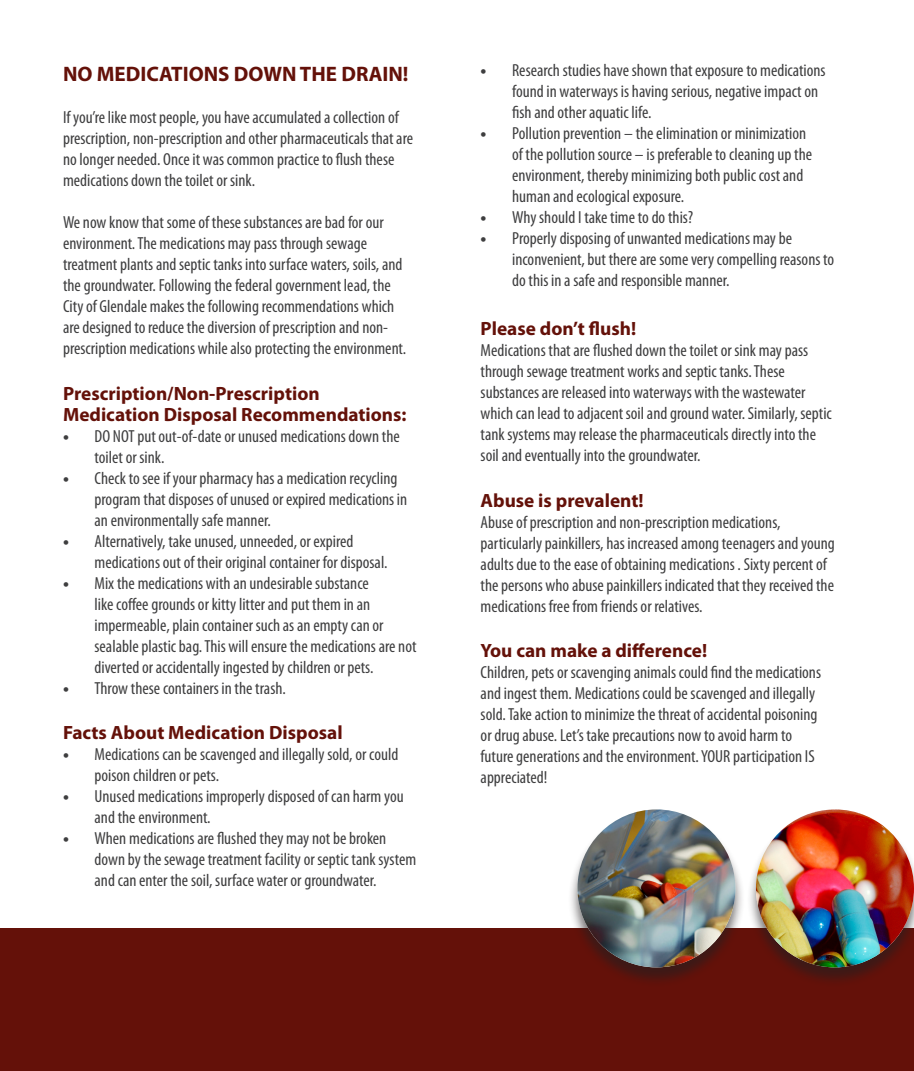
<style>
.page{position:relative;width:914px;height:1071px;background:#fff}
.page>*{position:absolute;margin:0;border:0;box-sizing:border-box;transform-origin:0 0}
.Head_2{font:700 21px "Myriad Pro";color:#641109}
.Body{font:700 19.25px/21px "Myriad Pro";color:#641109}
.Body-2{font:condensed 17.5px/21px "Myriad Pro";color:#3e3e3f}
.s1{font-weight:700;font-stretch:normal}
</style>
<div class="page">
<div style="left:0;top:928px;width:914px;height:143px;background:#641109"></div>
<div style="left:746px;top:810px;width:168px;height:185px;background:#231f20;opacity:.6"></div>
<img style="left:756px;top:809px;width:158px;height:158px;border-radius:79px">
<div style="left:568px;top:810px;width:184px;height:185px;background:#231f20;opacity:.6"></div>
<img style="left:577px;top:809px;width:158px;height:158px;border-radius:79px">
<p class="Head_2" style="left:63px;top:61px;width:347px">NO MEDICATIONS DOWN THE DRAIN!</p>
<p class="Body-2" style="left:63px;top:107px;width:351px">If you’re like most people, you have accumulated a collection of prescription, non-prescription and other pharmaceuticals that are no longer needed. Once it was common practice to flush these medications down the toilet or sink.</p>
<p class="Body-2" style="left:63px;top:212px;width:345px">We now know that some of these substances are bad for our environment. The medications may pass through sewage treatment plants and septic tanks into surface waters, soils, and the groundwater. Following the federal government lead, the City of Glendale makes the following recommendations which are designed to reduce the diversion of prescription and non&shy;prescription medications while also protecting the environment.</p>
<p class="Body" style="left:63px;top:382px;width:345px">Prescription/Non-Prescription<br>Medication Disposal Recommendations:</p>
<p class="Body-2" style="left:94px;top:425px;width:307px;text-indent:-32px"><span class="s1">•</span> DO NOT put out-of-date or unused medications down the toilet or sink.</p>
<p class="Body-2" style="left:94px;top:467px;width:314px;text-indent:-32px"><span class="s1">•</span> Check to see if your pharmacy has a medication recycling program that disposes of unused or expired medications in an environmentally safe manner.</p>
<p class="Body-2" style="left:94px;top:530px;width:294px;text-indent:-32px"><span class="s1">•</span> Alternatively, take unused, unneeded, or expired medications out of their original container for disposal.</p>
<p class="Body-2" style="left:94px;top:572px;width:323px;text-indent:-32px"><span class="s1">•</span> Mix the medications with an undesirable substance<br>like coffee grounds or kitty litter and put them in an impermeable, plain container such as an empty can or sealable plastic bag. This will ensure the medications are not diverted or accidentally ingested by children or pets.</p>
<p class="Body-2" style="left:63px;top:677px;width:224px"><span class="s1">•</span> Throw these containers in the trash.</p>
<p class="Body" style="left:63px;top:722px;width:281px">Facts About Medication Disposal</p>
<p class="Body-2" style="left:94px;top:744px;width:305px;text-indent:-32px"><span class="s1">•</span> Medications can be scavenged and illegally sold, or could poison children or pets.</p>
<p class="Body-2" style="left:94px;top:786px;width:311px;text-indent:-32px"><span class="s1">•</span> Unused medications improperly disposed of can harm you and the environment.</p>
<p class="Body-2" style="left:94px;top:828px;width:323px;text-indent:-32px"><span class="s1">•</span> When medications are flushed they may not be broken down by the sewage treatment facility or septic tank system and can enter the soil, surface water or groundwater.</p>
<p class="Body-2" style="left:512px;top:60px;width:315px;text-indent:-32px"><span class="s1">•</span> Research studies have shown that exposure to medications found in waterways is having serious, negative impact on fish and other aquatic life.</p>
<p class="Body-2" style="left:512px;top:123px;width:301px;text-indent:-32px"><span class="s1">•</span> Pollution prevention – the elimination or minimization of the pollution source – is preferable to cleaning up the environment, thereby minimizing both public cost and human and ecological exposure.</p>
<p class="Body-2" style="left:480px;top:207px;width:214px"><span class="s1">•</span> Why should I take time to do this?</p>
<p class="Body-2" style="left:512px;top:228px;width:323px;text-indent:-32px"><span class="s1">•</span> Properly disposing of unwanted medications may be inconvenient, but there are some very compelling reasons to do this in a safe and responsible manner.</p>
<p class="Body" style="left:480px;top:318px;width:157px">Please don’t flush!</p>
<p class="Body-2" style="left:480px;top:340px;width:353px">Medications that are flushed down the toilet or sink may pass through sewage treatment works and septic tanks. These substances are released into waterways with the wastewater which can lead to adjacent soil and ground water. Similarly, septic tank systems may release the pharmaceuticals directly into the soil and eventually into the groundwater.</p>
<p class="Body" style="left:480px;top:489px;width:164px">Abuse is prevalent!</p>
<p class="Body-2" style="left:480px;top:511px;width:355px">Abuse of prescription and non-prescription medications, particularly painkillers, has increased among teenagers and young adults due to the ease of obtaining medications . Sixty percent of the persons who abuse painkillers indicated that they received the medications free from friends or relatives.</p>
<p class="Body" style="left:480px;top:640px;width:228px">You can make a difference!</p>
<p class="Body-2" style="left:480px;top:662px;width:342px">Children, pets or scavenging animals could find the medications and ingest them. Medications could be scavenged and illegally sold. Take action to minimize the threat of accidental poisoning or drug abuse. Let’s take precautions now to avoid harm to future generations and the environment. YOUR participation IS appreciated!</p>
</div>
